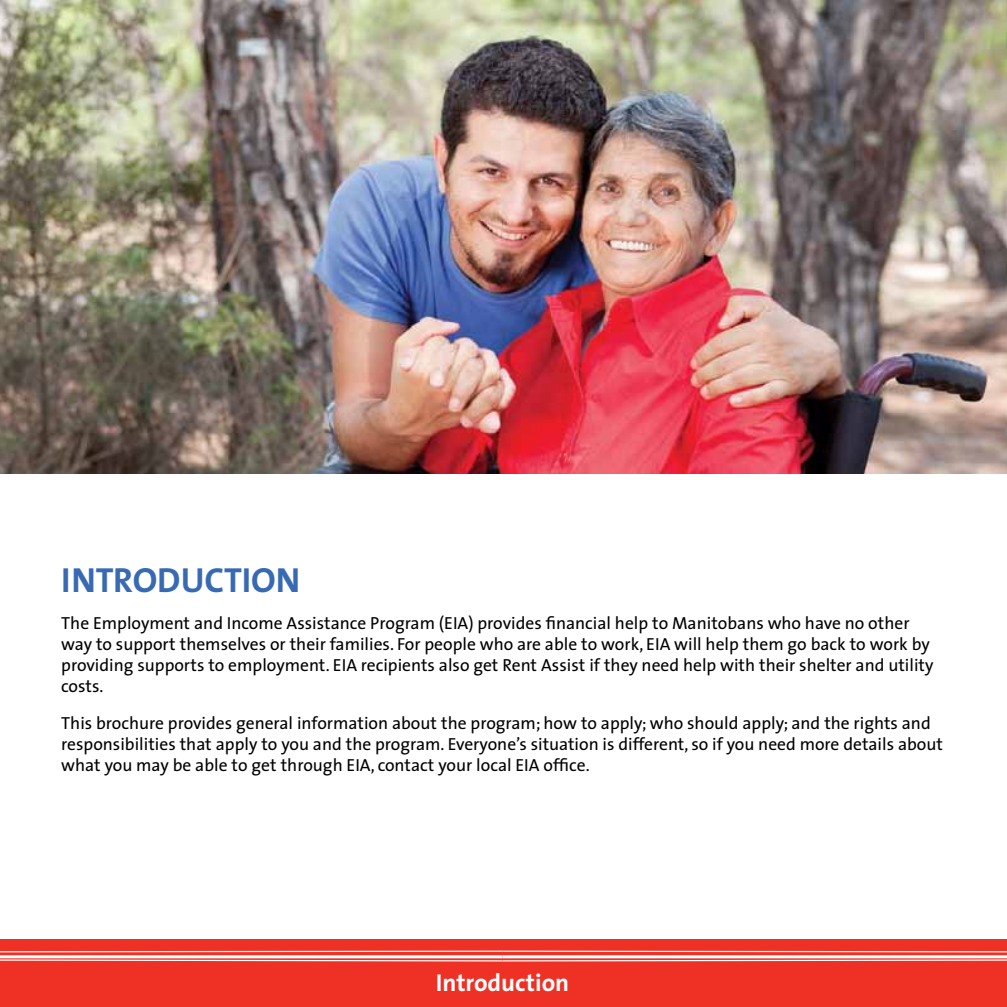
<style>
.page{position:relative;width:1007px;height:1007px;background:#fff}
.page>*{position:absolute;margin:0;border:0;box-sizing:border-box;transform-origin:0 0}
.Head{font:700 35px "The Sans";color:#386ab3}
.Section{font:700 24.5px "The Sans";color:#fff}
.Body_Copy{font:17.5px/21px "The Sans";color:#000}
</style>
<div class="page">
<div style="left:0;top:938px;width:1006px;height:68px;background:#ee3124"></div>
<hr style="left:502px;top:955px;width:504px;height:2px;background:#fff">
<hr style="left:0;top:955px;width:502px;height:2px;background:#fff">
<svg style="left:0;top:950px;width:1006px;height:2px"></svg>
<svg style="left:0;top:959px;width:1006px;height:2px"></svg>
<img style="left:0;top:1px;width:1006px;height:472px">
<h2 class="Head" style="left:61px;top:550px;width:240px">INTRODUCTION</h2>
<p class="Body_Copy" style="left:61px;top:611px;width:873px">The Employment and Income Assistance Program (EIA) provides financial help to Manitobans who have no other way to support themselves or their families. For people who are able to work, EIA will help them go back to work by providing supports to employment. EIA recipients also get Rent Assist if they need help with their shelter and utility costs.</p>
<p class="Body_Copy" style="left:61px;top:711px;width:883px">This brochure provides general information about the program; how to apply; who should apply; and the rights and responsibilities that apply to you and the program. Everyone’s situation is different, so if you need more details about what you may be able to get through EIA, contact your local EIA office.</p>
<p class="Section" style="left:436px;top:962px;width:135px">Introduction</p>
</div>
